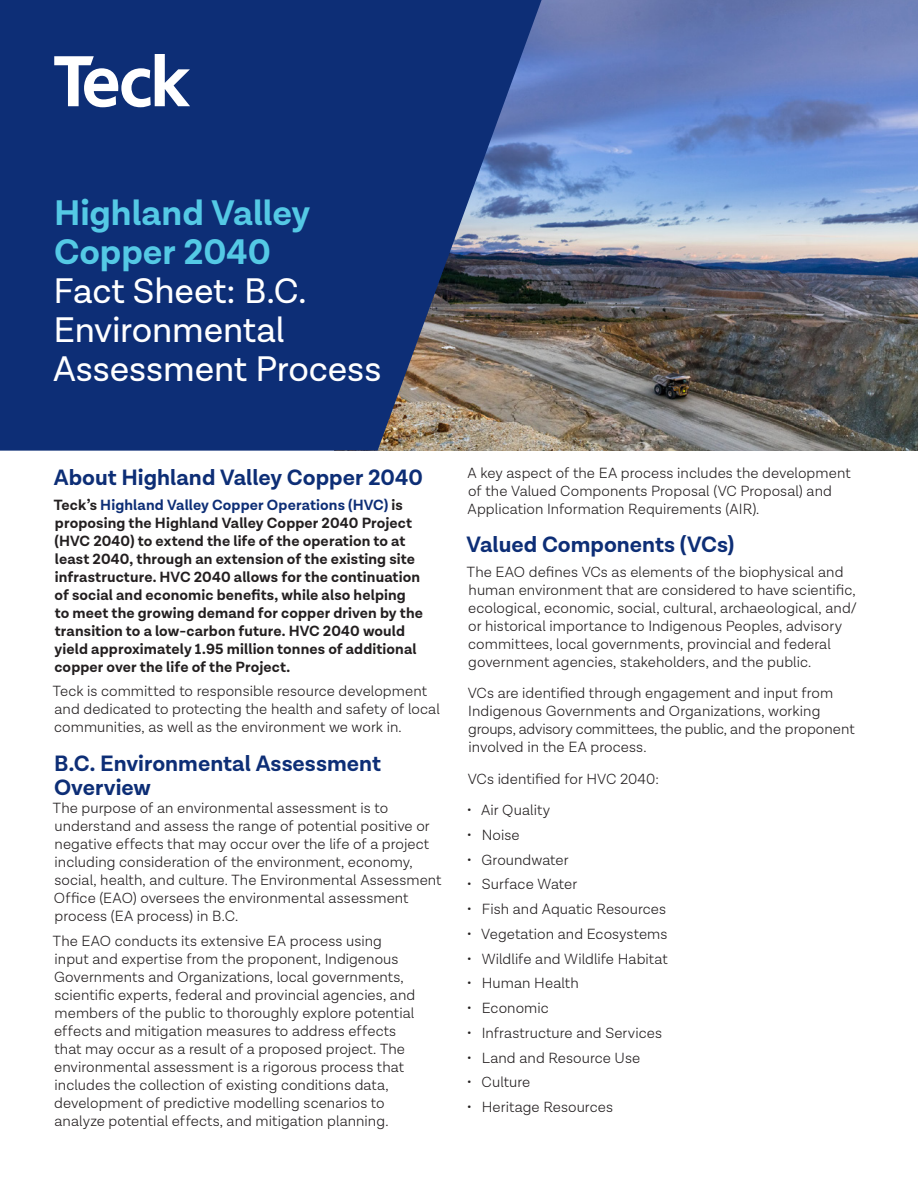
<style>
.page{position:relative;width:918px;height:1188px;background:#fff}
.page>*{position:absolute;margin:0;border:0;box-sizing:border-box;transform-origin:0 0}
.Teck_H1{font:36px/39px "Lota Grotesque";letter-spacing:-.005em;color:#fff}
.Teck_H2{font:700 22.5px/24.8px "Lota Grotesque";color:#0d2e76}
.Teck_Body_Copy{font:300 15px/18px "Lota Grotesque";letter-spacing:.005em;color:#231f20}
.Teck_Body_Copy-2{font:700 15px/18px "Lota Grotesque";letter-spacing:.01em;color:#231f20}
.s1{font-weight:700;color:#54c9e5}
.s2{color:#0d2e76}
</style>
<div class="page">
<img style="left:542px;top:0;width:376px;height:451px">
<svg style="left:0;top:0;width:542px;height:451px;background:#1e3a78"></svg>
<svg style="left:54px;top:54px;width:136px;height:53px"></svg>
<h1 class="Teck_H1" style="left:53px;top:194px;width:330px"><span class="s1">Highland Valley<br>Copper 2040<br></span>Fact Sheet: B.C.<br>Environmental<br>Assessment Process</h1>
<h2 class="Teck_H2" style="left:54px;top:466px;width:371px">About Highland Valley Copper 2040</h2>
<p class="Teck_Body_Copy-2" style="left:54px;top:496px;width:371px">Teck’s <span class="s2">Highland Valley Copper Operations (HVC)</span> is proposing the Highland Valley Copper 2040 Project (HVC 2040) to extend the life of the operation to at least 2040, through an extension of the existing site infrastructure. HVC 2040 allows for the continuation of social and economic benefits, while also helping to meet the growing demand for copper driven by the transition to a low-carbon future. HVC 2040 would yield approximately 1.95 million tonnes of additional copper over the life of the Project.</p>
<p class="Teck_Body_Copy" style="left:53px;top:683px;width:388px">Teck is committed to responsible resource development and dedicated to protecting the health and safety of local communities, as well as the environment we work in.</p>
<h2 class="Teck_H2" style="left:54px;top:751px;width:328px">B.C. Environmental Assessment<br>Overview</h2>
<p class="Teck_Body_Copy" style="left:53px;top:800px;width:390px">The purpose of an environmental assessment is to understand and assess the range of potential positive or negative effects that may occur over the life of a project including consideration of the environment, economy, social, health, and culture. The Environmental Assessment Office (EAO) oversees the environmental assessment process (EA process) in B.C.</p>
<p class="Teck_Body_Copy" style="left:53px;top:932px;width:364px">The EAO conducts its extensive EA process using input and expertise from the proponent, Indigenous Governments and Organizations, local governments, scientific experts, federal and provincial agencies, and members of the public to thoroughly explore potential effects and mitigation measures to address effects that may occur as a result of a proposed project. The environmental assessment is a rigorous process that includes the collection of existing conditions data, development of predictive modelling scenarios to analyze potential effects, and mitigation planning.</p>
<p class="Teck_Body_Copy" style="left:468px;top:464px;width:385px">A key aspect of the EA process includes the development of the Valued Components Proposal (VC Proposal) and<br>Application Information Requirements (AIR).</p>
<h2 class="Teck_H2" style="left:467px;top:533px;width:269px">Valued Components (VCs)</h2>
<p class="Teck_Body_Copy" style="left:467px;top:563px;width:392px">The EAO defines VCs as elements of the biophysical and human environment that are considered to have scientific, ecological, economic, social, cultural, archaeological, and/ or historical importance to Indigenous Peoples, advisory committees, local governments, provincial and federal government agencies, stakeholders, and the public.</p>
<p class="Teck_Body_Copy" style="left:468px;top:684px;width:388px">VCs are identified through engagement and input from Indigenous Governments and Organizations, working groups, advisory committees, the public, and the proponent involved in the EA process.</p>
<p class="Teck_Body_Copy" style="left:468px;top:770px;width:193px">VCs identified for HVC 2040:</p>
<p class="Teck_Body_Copy" style="left:467px;top:801px;width:85px">• Air Quality</p>
<p class="Teck_Body_Copy" style="left:467px;top:826px;width:54px">• Noise</p>
<p class="Teck_Body_Copy" style="left:467px;top:851px;width:103px">• Groundwater</p>
<p class="Teck_Body_Copy" style="left:467px;top:876px;width:112px">• Surface Water</p>
<p class="Teck_Body_Copy" style="left:467px;top:900px;width:201px">• Fish and Aquatic Resources</p>
<p class="Teck_Body_Copy" style="left:467px;top:925px;width:202px">• Vegetation and Ecosystems</p>
<p class="Teck_Body_Copy" style="left:467px;top:950px;width:202px">• Wildlife and Wildlife Habitat</p>
<p class="Teck_Body_Copy" style="left:467px;top:975px;width:113px">• Human Health</p>
<p class="Teck_Body_Copy" style="left:467px;top:999px;width:83px">• Economic</p>
<p class="Teck_Body_Copy" style="left:467px;top:1024px;width:197px">• Infrastructure and Services</p>
<p class="Teck_Body_Copy" style="left:467px;top:1049px;width:175px">• Land and Resource Use</p>
<p class="Teck_Body_Copy" style="left:467px;top:1074px;width:65px">• Culture</p>
<p class="Teck_Body_Copy" style="left:467px;top:1098px;width:148px">• Heritage Resources</p>
</div>
